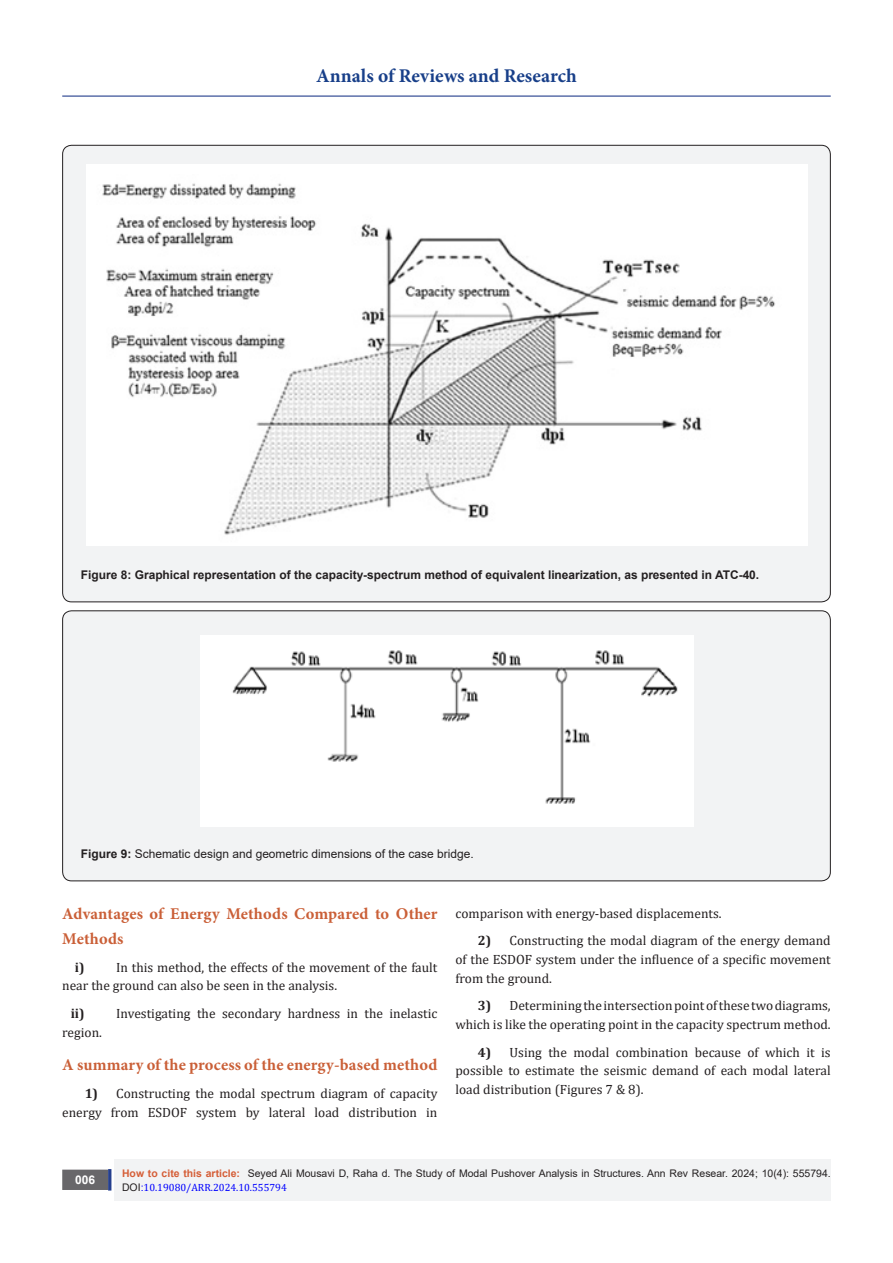
<style>
.page{position:relative;width:893px;height:1263px;background:#fff}
.page>*{position:absolute;margin:0;border:0;box-sizing:border-box;transform-origin:0 0}
.t1{font:700 19.5px "Minion Pro";color:#183f89}
.t2{font:700 16.5px/24.8px "Minion Pro";letter-spacing:.01em;color:#ca5f37}
.t3{font:13.5px/18.8px "Cambria";color:#231f20}
.t4{font:700 12px "Arial";color:#231f20}
.t5{font:12px "Arial";color:#231f20}
.t6{font:700 12px "Arial";color:#fff}
.t7{font:10.5px "Arial";color:#231f20}
.t8{font:10.5px "Cambria";color:#00f}
.s1{font-weight:700}
.s2{font-weight:700;color:#d55e37}
.s3{font-family:"Arial";color:#231f20}
.s4{font-family:"Arial"}
</style>
<div class="page">
<div style="left:115px;top:1160px;width:716px;height:41px;background:#f2f3f4"></div>
<div style="left:63px;top:1170px;width:44px;height:19px;background:#68676a"></div>
<div style="left:62px;top:1169px;width:46px;height:21px;border:2px solid #68676a"></div>
<div style="left:108px;top:1169px;width:3px;height:21px;background:#253f8e;border:2px solid #253f8e"></div>
<hr style="left:62px;top:96px;width:769px;height:1px;background:#253f8e">
<div style="left:63px;top:145px;width:767px;height:457px;background:#f2f3f4;border-radius:9px"></div>
<img style="left:87px;top:164px;width:721px;height:381px">
<div style="left:63px;top:611px;width:767px;height:270px;background:#f2f3f4;border-radius:9px"></div>
<img style="left:201px;top:635px;width:492px;height:191px">
<h1 class="t1" style="left:316px;top:62px;width:262px">Annals of Reviews and Research</h1>
<p class="t4" style="left:81px;top:567px;width:680px">Figure 8: Graphical representation of the capacity-spectrum method of equivalent linearization, as presented in ATC-40.</p>
<p class="t5" style="left:81px;top:846px;width:394px"><span class="s1">Figure 9:</span> Schematic design and geometric dimensions of the case bridge.</p>
<p class="t2" style="left:62px;top:901px;width:377px">Advantages of Energy Methods Compared to Other<br>Methods</p>
<p class="t3" style="left:62px;top:957px;width:377px;text-indent:13px"><span class="s1">i)</span> In this method, the effects of the movement of the fault near the ground can also be seen in the analysis.</p>
<p class="t3" style="left:62px;top:1004px;width:377px;text-indent:8px"><span class="s1">ii)</span> Investigating the secondary hardness in the inelastic region.</p>
<p class="t2" style="left:62px;top:1052px;width:377px">A summary of the process of the energy-based method</p>
<p class="t3" style="left:62px;top:1084px;width:377px;text-align:right"><span class="s1">1)</span> Constructing the modal spectrum diagram of capacity energy from ESDOF system by lateral load distribution in</p>
<p class="t3" style="left:455px;top:903px;width:268px">comparison with energy-based displacements.</p>
<p class="t3" style="left:455px;top:931px;width:377px;text-align:justify;text-indent:22px"><span class="s1">2)</span> Constructing the modal diagram of the energy demand of the ESDOF system under the influence of a specific movement from the ground.</p>
<p class="t3" style="left:455px;top:996px;width:377px;text-align:right"><span class="s1">3)</span> Determining the intersection point of these two diagrams, which is like the operating point in the capacity spectrum method.</p>
<p class="t3" style="left:455px;top:1042px;width:377px;text-align:justify;text-indent:22px"><span class="s1">4)</span> Using the modal combination because of which it is possible to estimate the seismic demand of each modal lateral load distribution (Figures 7 &amp; 8).</p>
<p class="t6" style="left:75px;top:1171px;width:22px">006</p>
<p class="t7" style="left:122px;top:1166px;width:710px"><span class="s2">How to cite this article:</span> Seyed Ali Mousavi D, Raha d. The Study of Modal Pushover Analysis in Structures. Ann Rev Resear. 2024; 10(4): 555794.</p>
<p class="t8" style="left:122px;top:1181px;width:166px"><span class="s3">DOI</span><span class="s4">:</span>10.19080/ARR.2024.10.555794</p>
</div>
